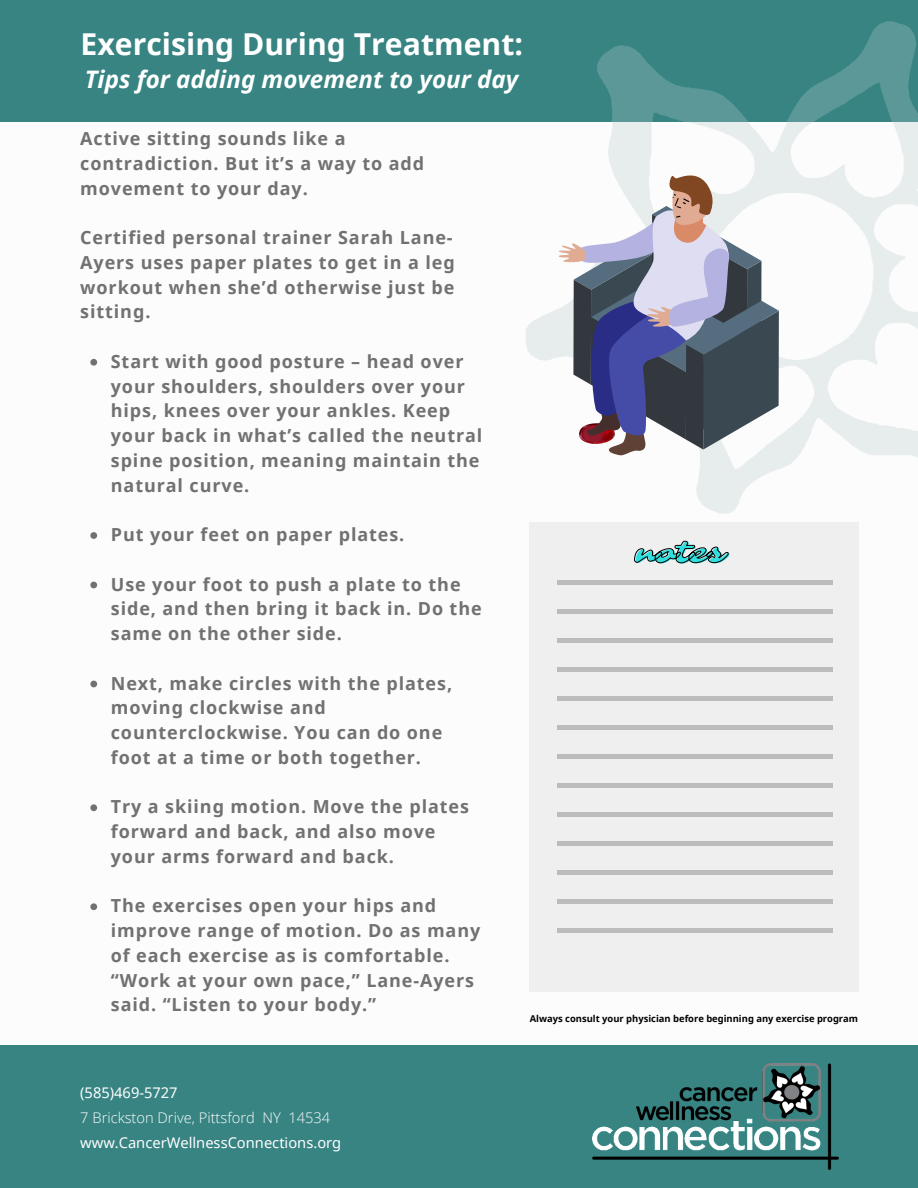
<style>
.page{position:relative;width:918px;height:1188px;background:#fff}
.page>*{position:absolute;margin:0;border:0;box-sizing:border-box;transform-origin:0 0}
.t1{font:700 30.15px "Noto Sans";color:#fff}
.t2{font:30px "Sarina";letter-spacing:-.02em;color:#2fdfdf}
.t3{font:italic 700 24.15px "Noto Sans";color:#fff}
.t4{font:700 18px/24.8px "Noto Sans";letter-spacing:.05em;color:#717171}
.t5{font:14.7px "Noto Sans";color:#fefefe}
.t6{font:300 14.7px "Open Sans";color:#fefefe}
.t7{font:700 9.45px "Noto Sans";color:#000}
</style>
<div class="page">
<div style="left:0;top:0;width:918px;height:121px;background:#378483"></div>
<img style="left:523px;top:21px;width:395px;height:514px">
<div style="left:0;top:1045px;width:918px;height:143px;background:#378483"></div>
<img style="left:593px;top:1063px;width:245px;height:106px">
<div style="left:530px;top:522px;width:329px;height:470px;background:#efefef"></div>
<hr style="left:557px;top:580px;width:275px;height:4px;background:#bcbcbc">
<div style="left:557px;top:609px;width:275px;height:5px;background:#bcbcbc"></div>
<div style="left:557px;top:638px;width:275px;height:5px;background:#bcbcbc"></div>
<div style="left:557px;top:667px;width:275px;height:5px;background:#bcbcbc"></div>
<div style="left:557px;top:696px;width:275px;height:5px;background:#bcbcbc"></div>
<div style="left:557px;top:725px;width:275px;height:5px;background:#bcbcbc"></div>
<div style="left:557px;top:754px;width:275px;height:5px;background:#bcbcbc"></div>
<div style="left:557px;top:783px;width:275px;height:5px;background:#bcbcbc"></div>
<div style="left:557px;top:812px;width:275px;height:5px;background:#bcbcbc"></div>
<div style="left:557px;top:841px;width:275px;height:5px;background:#bcbcbc"></div>
<div style="left:557px;top:870px;width:275px;height:5px;background:#bcbcbc"></div>
<div style="left:557px;top:899px;width:275px;height:5px;background:#bcbcbc"></div>
<div style="left:557px;top:928px;width:275px;height:5px;background:#bcbcbc"></div>
<svg style="left:90px;top:359px;width:7px;height:7px"></svg>
<svg style="left:90px;top:532px;width:7px;height:7px"></svg>
<svg style="left:90px;top:582px;width:7px;height:6px"></svg>
<svg style="left:90px;top:681px;width:7px;height:6px"></svg>
<svg style="left:90px;top:804px;width:7px;height:7px"></svg>
<svg style="left:90px;top:903px;width:7px;height:7px"></svg>
<svg style="left:634px;top:541px;width:94px;height:22px"></svg>
<svg style="left:559px;top:169px;width:220px;height:287px"></svg>
<p class="t1" style="left:81px;top:23px;width:444px">Exercising During Treatment:</p>
<p class="t3" style="left:85px;top:62px;width:435px">Tips for adding movement to your day</p>
<p class="t4" style="left:80px;top:126px;width:346px">Active sitting sounds like a contradiction. But it’s a way to add movement to your day.</p>
<p class="t4" style="left:80px;top:225px;width:376px;text-align:justify">Certified personal trainer Sarah Lane-Ayers uses paper plates to get in a leg workout when she’d otherwise just be sitting.</p>
<p class="t4" style="left:111px;top:349px;width:373px">Start with good posture – head over your shoulders, shoulders over your hips, knees over your ankles. Keep your back in what’s called the neutral spine position, meaning maintain the natural curve.</p>
<p class="t4" style="left:111px;top:522px;width:295px">Put your feet on paper plates.</p>
<p class="t4" style="left:111px;top:571px;width:372px">Use your foot to push a plate to the side, and then bring it back in. Do the same on the other side.</p>
<p class="t4" style="left:111px;top:670px;width:343px">Next, make circles with the plates, moving clockwise and counterclockwise. You can do one foot at a time or both together.</p>
<p class="t4" style="left:111px;top:794px;width:360px">Try a skiing motion. Move the plates forward and back, and also move your arms forward and back.</p>
<p class="t4" style="left:111px;top:893px;width:371px">The exercises open your hips and improve range of motion. Do as many of each exercise as is comfortable. “Work at your own pace,” Lane-Ayers said. “Listen to your body.”</p>
<p class="t2" style="left:637px;top:534px;width:91px">notes</p>
<p class="t7" style="left:530px;top:1012px;width:330px">Always consult your physician before beginning any exercise program</p>
<p class="t5" style="left:80px;top:1082px;width:99px">(585)469-5727</p>
<p class="t6" style="left:80px;top:1107px;width:251px">7 Brickston Drive, Pittsford NY 14534</p>
<p class="t5" style="left:80px;top:1132px;width:263px">www.CancerWellnessConnections.org</p>
</div>
